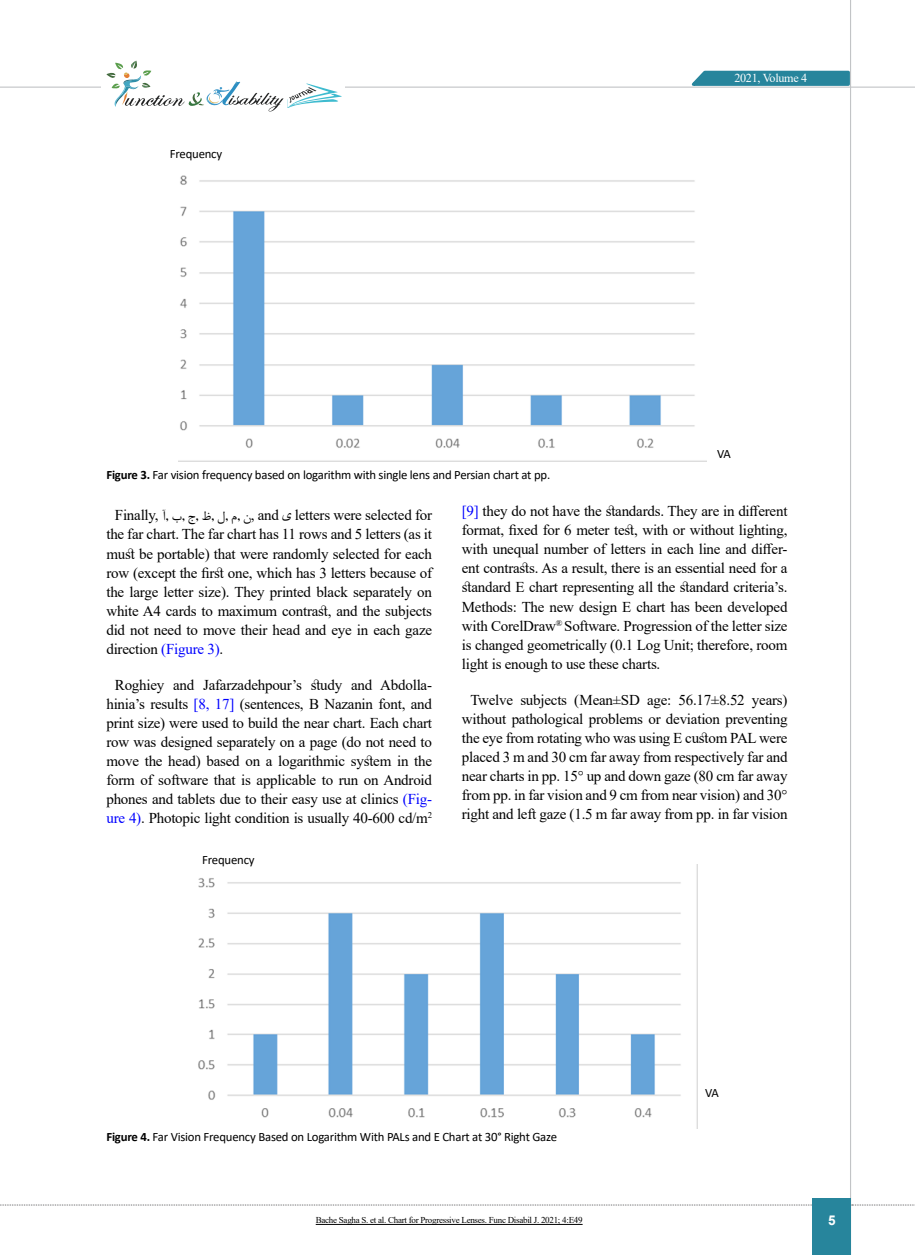
<style>
.page{position:relative;width:915px;height:1255px;background:#fff}
.page>*{position:absolute;margin:0;border:0;box-sizing:border-box;transform-origin:0 0}
.t1{font:15px/19px "Times New Roman";letter-spacing:-.015em;color:#000;text-align:justify}
.t2{font:700 13.5px "Arial";color:#fff}
.t3{font:12.75px "Calibri";letter-spacing:-.015em;color:#000}
.t4{font:12.15px "Times New Roman";letter-spacing:-.025em;color:#fff}
.t5{font:9px "Times New Roman";letter-spacing:-.03em;color:#000}
.s1{font-weight:700}
.s2{font-family:"B Nazanin"}
.s3{color:#00f}
</style>
<div class="page">
<hr style="left:849px;top:0;width:1px;height:1254px;background:#c2c4c6">
<hr style="left:0;top:87px;width:914px;height:1px;background:#c2c4c6">
<svg style="left:0;top:1204px;width:812px;height:1px"></svg>
<svg style="left:851px;top:1204px;width:64px;height:1px"></svg>
<svg style="left:686px;top:69px;width:165px;height:18px;background:#549eb0"></svg>
<div style="left:812px;top:1198px;width:38px;height:56px;background:#27859c"></div>
<div style="left:101px;top:57px;width:243px;height:55px;background:#fff"></div>
<svg style="left:106px;top:61px;width:235px;height:51px"></svg>
<img style="left:179px;top:175px;width:527px;height:286px">
<img style="left:198px;top:865px;width:499px;height:263px">
<hr style="left:315px;top:1224px;width:267px;height:1px;background:#000">
<p class="t3" style="left:170px;top:145px;width:54px">Frequency</p>
<p class="t4" style="left:734px;top:69px;width:74px">2021, Volume 4</p>
<p class="t3" style="left:106px;top:466px;width:445px"><span class="s1">Figure 3.</span> Far vision frequency based on logarithm with single lens and Persian chart at pp.</p>
<p class="t3" style="left:716px;top:444px;width:15px">VA</p>
<p class="t1" style="left:106px;top:505px;width:327px;text-indent:9px">Finally <span class="s2">ب,آ</span>, <span class="s2">ظ,ج,</span> ,<span class="s2">ن,م,ل,</span> and ی letters were selected for the far chart. The far chart has 11 rows and 5 letters (as it must be portable) that were randomly selected for each row (except the first one, which has 3 letters because of the large letter size). They printed black separately on white A4 cards to maximum contrast, and the subjects did not need to move their head and eye in each gaze direction <span class="s3">(Figure 3)</span>.</p>
<p class="t1" style="left:106px;top:675px;width:327px;text-align:center">Roghiey and Jafarzadehpour’s study and Abdolla&shy;hinia’s results <span class="s3">[8, 17]</span> (sentences, B Nazanin font, and print size) were used to build the near chart. Each chart row was designed separately on a page (do not need to move the head) based on a logarithmic system in the form of software that is applicable to run on Android phones and tablets due to their easy use at clinics <span class="s3">(Fig&shy;ure 4)</span>. Photopic light condition is usually 40-600 cd/m<sup>2</sup></p>
<p class="t3" style="left:202px;top:850px;width:54px">Frequency</p>
<p class="t1" style="left:461px;top:501px;width:327px"><span class="s3">[9]</span> they do not have the standards. They are in different format, fixed for 6 meter test, with or without lighting, with unequal number of letters in each line and differ&shy;ent contrasts. As a result, there is an essential need for a standard E chart representing all the standard criteria’s.<br>Methods: The new design E chart has been developed with CorelDraw<sup>®</sup> Software. Progression of the letter size is changed geometrically (0.1 Log Unit; therefore, room light is enough to use these charts.</p>
<p class="t1" style="left:461px;top:689px;width:327px;text-align:center">Twelve subjects (Mean±SD age: 56.17±8.52 years) without pathological problems or deviation preventing the eye from rotating who was using E custom PAL were placed 3 m and 30 cm far away from respectively far and near charts in pp. 15° up and down gaze (80 cm far away from pp. in far vision and 9 cm from near vision) and 30° right and left gaze (1.5 m far away from pp. in far vision</p>
<p class="t3" style="left:106px;top:1128px;width:452px"><span class="s1">Figure 4.</span> Far Vision Frequency Based on Logarithm With PALs and E Chart at 30° Right Gaze</p>
<p class="t5" style="left:315px;top:1213px;width:268px">Bache Sagha S. et al. Chart for Progressive Lenses. Func Disabil J. 2021; 4:E49</p>
<p class="t3" style="left:705px;top:1083px;width:15px">VA</p>
<p class="t2" style="left:827px;top:1210px;width:9px">5</p>
</div>
